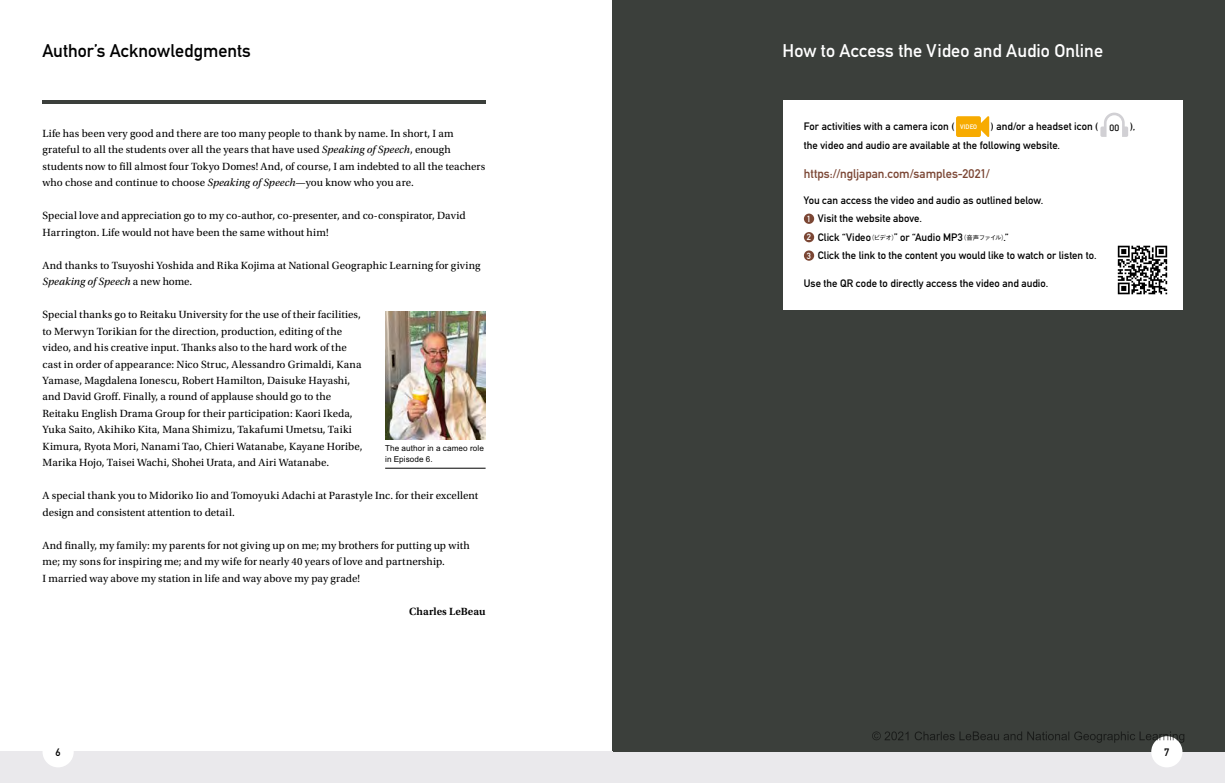
<style>
.page{position:relative;width:1225px;height:783px;background:#fff}
.page>*{position:absolute;margin:0;border:0;box-sizing:border-box;transform-origin:0 0}
.t1{font:18.1px "DIN Mittelschrift Std";letter-spacing:.005em;color:#fff}
.t2{font:18.1px "DIN Mittelschrift Std";color:#000}
.t3{font:12.4px "DIN Mittelschrift Std";letter-spacing:-.005em;color:#7b4634}
.t4{font:11px/16.5px "Utopia Std";letter-spacing:.005em;color:#000}
.t5{font:600 11px "Utopia Std";letter-spacing:.005em;color:#000}
.t6{font:10.6px/18.4px "DIN Mittelschrift Std";color:#000}
.t7{font:9.6px "DIN Mittel EFCY";color:#000}
.t8{font:8.1px/10.8px "Arial MT Std";letter-spacing:.01em;color:#000}
.t9{font:6.4px "DIN Mittelschrift Std";letter-spacing:.01em;color:#fff}
.s1{font-style:italic}
.s2{font-size:8.8px;color:#fff}
.s3{font-family:"Gothic BBB Pr 6";font-weight:500;font-size:6.4px}
.s4{font-size:10.3px}
</style>
<div class="page">
<div style="left:612px;top:0;width:613px;height:782px;background:#3b3f3b"></div>
<div style="left:612px;top:751px;width:613px;height:31px;background:#eae9ec"></div>
<div style="left:1151px;top:736px;width:31px;height:31px;background:#fff;border-radius:50%"></div>
<div style="left:0;top:751px;width:612px;height:31px;background:#eae9ec"></div>
<div style="left:43px;top:736px;width:31px;height:31px;background:#fff;border-radius:50%"></div>
<img style="left:385px;top:311px;width:100px;height:128px">
<hr style="left:385px;top:468px;width:100px;height:1px;background:#000">
<hr style="left:43px;top:100px;width:442px;height:3px;background:#3b3f3b">
<div style="left:782px;top:100px;width:400px;height:210px;background:#fff"></div>
<div style="left:804px;top:213px;width:10px;height:11px;background:#7b4634;border-radius:50%"></div>
<div style="left:804px;top:232px;width:10px;height:10px;background:#7b4634;border-radius:50%"></div>
<div style="left:804px;top:250px;width:10px;height:11px;background:#7b4634;border-radius:50%"></div>
<svg style="left:1100px;top:113px;width:28px;height:24px"></svg>
<img style="left:1117px;top:245px;width:51px;height:50px">
<svg style="left:956px;top:116px;width:33px;height:21px"></svg>
<img style="left:872px;top:731px;width:313px;height:11px">
<h1 class="t2" style="left:43px;top:40px;width:210px">Author’s Acknowledgments</h1>
<p class="t4" style="left:43px;top:125px;width:444px">Life has been very good and there are too many people to thank by name. In short, I am grateful to all the students over all the years that have used <span class="s1">Speaking of Speech</span>, enough students now to fill almost four Tokyo Domes! And, of course, I am indebted to all the teachers who chose and continue to choose <span class="s1">Speaking of Speech</span>—you know who you are.</p>
<p class="t4" style="left:43px;top:207px;width:424px">Special love and appreciation go to my co-author, co-presenter, and co-conspirator, David<br>Harrington. Life would not have been the same without him!</p>
<p class="t4" style="left:43px;top:257px;width:439px">And thanks to Tsuyoshi Yoshida and Rika Kojima at National Geographic Learning for giving<br><span class="s1">Speaking of Speech</span> a new home.</p>
<p class="t4" style="left:43px;top:306px;width:321px">Special thanks go to Reitaku University for the use of their facilities, to Merwyn Torikian for the direction, production, editing of the video, and his creative input. Thanks also to the hard work of the cast in order of appearance: Nico Struc, Alessandro Grimaldi, Kana Yamase, Magdalena Ionescu, Robert Hamilton, Daisuke Hayashi, and David Groff. Finally, a round of applause should go to the Reitaku English Drama Group for their participation: Kaori Ikeda, Yuka Saito, Akihiko Kita, Mana Shimizu, Takafumi Umetsu, Taiki Kimura, Ryota Mori, Nanami Tao, Chieri Watanabe, Kayane Horibe, Marika Hojo, Taisei Wachi, Shohei Urata, and Airi Watanabe.</p>
<p class="t4" style="left:43px;top:487px;width:437px">A special thank you to Midoriko Iio and Tomoyuki Adachi at Parastyle Inc. for their excellent design and consistent attention to detail.</p>
<p class="t4" style="left:43px;top:537px;width:429px">And finally, my family: my parents for not giving up on me; my brothers for putting up with me; my sons for inspiring me; and my wife for nearly 40 years of love and partnership.<br>I married way above my station in life and way above my pay grade!</p>
<p class="t5" style="left:409px;top:605px;width:78px">Charles LeBeau</p>
<p class="t8" style="left:385px;top:442px;width:100px">The author in a cameo role in Episode 6.</p>
<h1 class="t1" style="left:782px;top:40px;width:322px">How to Access the Video and Audio Online</h1>
<p class="t6" style="left:804px;top:117px;width:152px">For activities with a camera icon (</p>
<p class="t6" style="left:991px;top:117px;width:109px">) and/or a headset icon (</p>
<p class="t6" style="left:1130px;top:117px;width:7px">),</p>
<p class="t6" style="left:804px;top:136px;width:258px">the video and audio are available at the following website.</p>
<p class="t3" style="left:804px;top:166px;width:188px">https://ngljapan.com/samples-2021/</p>
<p class="t6" style="left:804px;top:191px;width:294px">You can access the video and audio as outlined below.<br><span class="s2">1</span> Visit the website above.<br><span class="s2">2</span> Click “Video<span class="s3">（ビデオ）</span>” or “Audio MP3<span class="s3">（音声ファイル）</span><span class="s4">.”<br></span><span class="s2">3</span> Click the link to the content you would like to watch or listen to.</p>
<p class="t6" style="left:804px;top:274px;width:246px">Use the QR code to directly access the video and audio.</p>
<p class="t9" style="left:960px;top:123px;width:19px">VIDEO</p>
<p class="t7" style="left:1109px;top:122px;width:11px">00</p>
<p class="t6" style="left:56px;top:742px;width:7px">6</p>
<p class="t6" style="left:1164px;top:742px;width:7px">7</p>
</div>
